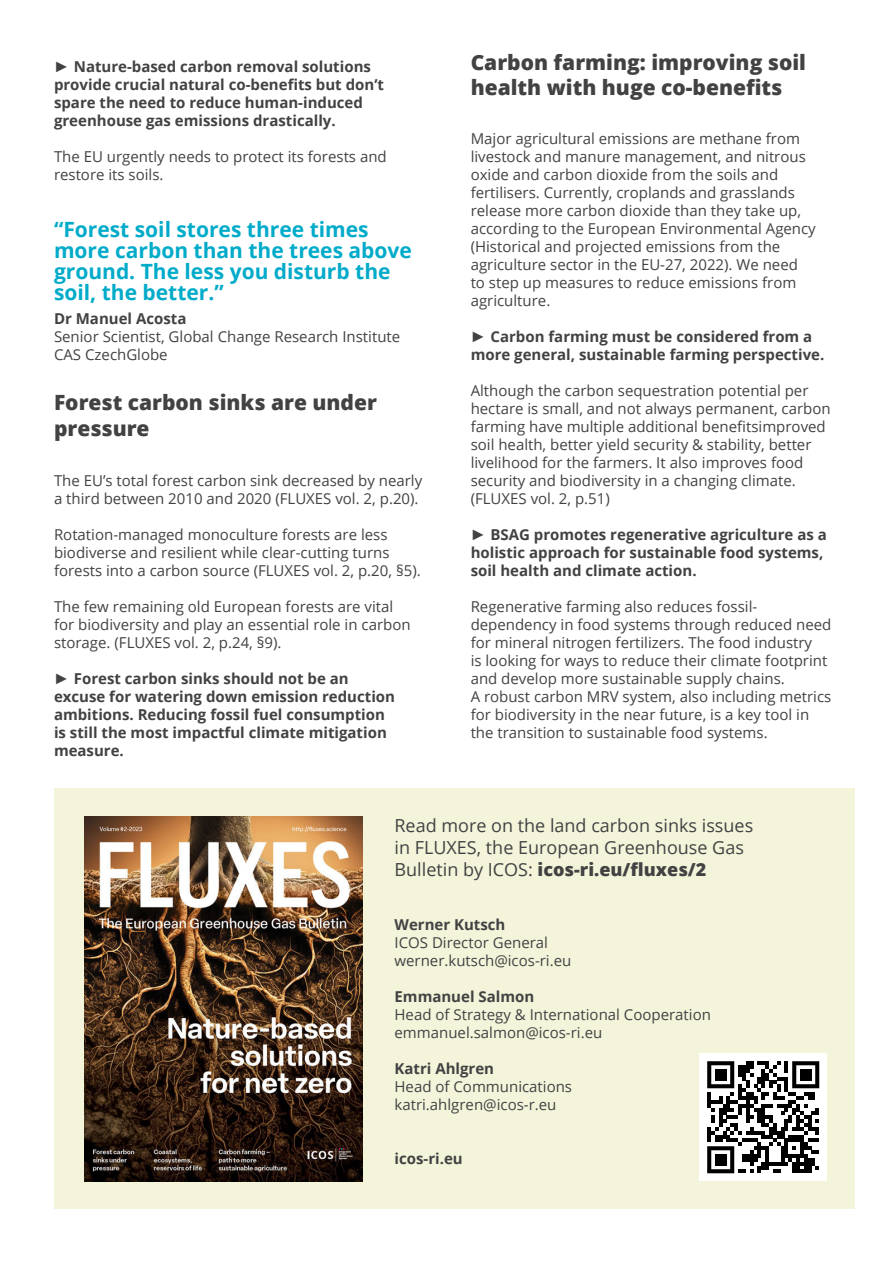
<style>
.page{position:relative;width:893px;height:1263px;background:#fff}
.page>*{position:absolute;margin:0;border:0;box-sizing:border-box;transform-origin:0 0}
.t1{font:700 21px/21px "Open Sans";color:#00abca}
.t2{font:800 21px/25.2px "Open Sans";color:#424243}
.t3{font:18px/21.6px "Open Sans";color:#424243}
.t4{font:15px/18px "Open Sans";color:#424243}
.t5{font:700 15px/18px "Open Sans";color:#424243}
.s1{font-family:"Arial";font-weight:900}
.s2{font-weight:800}
</style>
<div class="page">
<div style="left:54px;top:789px;width:800px;height:420px;background:#f4f4db"></div>
<img style="left:84px;top:817px;width:279px;height:364px">
<div style="left:699px;top:1053px;width:128px;height:128px;background:#fff"></div>
<svg style="left:707px;top:1061px;width:112px;height:112px"></svg>
<div style="left:715px;top:1069px;width:11px;height:11px;background:#000"></div>
<div style="left:800px;top:1069px;width:11px;height:11px;background:#000"></div>
<div style="left:715px;top:1154px;width:11px;height:11px;background:#000"></div>
<p class="t5" style="left:54px;top:57px;width:332px"><span class="s1">►</span> Nature-based carbon removal solutions provide crucial natural co-benefits but don’t spare the need to reduce human-induced greenhouse gas emissions drastically.</p>
<p class="t4" style="left:54px;top:147px;width:334px">The EU urgently needs to protect its forests and restore its soils.</p>
<p class="t1" style="left:54px;top:218px;width:359px">“Forest soil stores three times more carbon than the trees above ground. The less you disturb the soil, the better.”</p>
<p class="t5" style="left:54px;top:309px;width:134px">Dr Manuel Acosta</p>
<p class="t4" style="left:54px;top:327px;width:348px">Senior Scientist, Global Change Research Institute<br>CAS CzechGlobe</p>
<p class="t2" style="left:54px;top:389px;width:324px">Forest carbon sinks are under pressure</p>
<p class="t4" style="left:54px;top:471px;width:370px">The EU’s total forest carbon sink decreased by nearly a third between 2010 and 2020 (FLUXES vol. 2, p.20).</p>
<p class="t4" style="left:54px;top:525px;width:368px">Rotation-managed monoculture forests are less biodiverse and resilient while clear-cutting turns forests into a carbon source (FLUXES vol. 2, p.20, §5).</p>
<p class="t4" style="left:54px;top:597px;width:358px">The few remaining old European forests are vital for biodiversity and play an essential role in carbon storage. (FLUXES vol. 2, p.24, §9).</p>
<p class="t5" style="left:54px;top:669px;width:343px"><span class="s1">►</span> Forest carbon sinks should not be an excuse for watering down emission reduction ambitions. Reducing fossil fuel consumption is still the most impactful climate mitigation measure.</p>
<p class="t2" style="left:471px;top:49px;width:337px">Carbon farming: improving soil health with huge co-benefits</p>
<p class="t4" style="left:471px;top:129px;width:347px">Major agricultural emissions are methane from livestock and manure management, and nitrous oxide and carbon dioxide from the soils and fertilisers. Currently, croplands and grasslands release more carbon dioxide than they take up, according to the European Environmental Agency (Historical and projected emissions from the agriculture sector in the EU-27, 2022). We need to step up measures to reduce emissions from agriculture.</p>
<p class="t5" style="left:471px;top:327px;width:355px"><span class="s1">►</span> Carbon farming must be considered from a more general, sustainable farming perspective.</p>
<p class="t4" style="left:471px;top:381px;width:361px">Although the carbon sequestration potential per hectare is small, and not always permanent, carbon farming have multiple additional benefitsimproved soil health, better yield security &amp; stability, better livelihood for the farmers. It also improves food security and biodiversity in a changing climate. (FLUXES vol. 2, p.51)</p>
<p class="t5" style="left:471px;top:525px;width:358px"><span class="s1">►</span> BSAG promotes regenerative agriculture as a holistic approach for sustainable food systems, soil health and climate action.</p>
<p class="t4" style="left:471px;top:597px;width:362px">Regenerative farming also reduces fossil&shy;dependency in food systems through reduced need for mineral nitrogen fertilizers. The food industry</p>
<p class="t4" style="left:471px;top:651px;width:358px">is looking for ways to reduce their climate footprint and develop more sustainable supply chains.</p>
<p class="t4" style="left:471px;top:687px;width:362px">A robust carbon MRV system, also including metrics for biodiversity in the near future, is a key tool in</p>
<p class="t4" style="left:471px;top:723px;width:299px">the transition to sustainable food systems.</p>
<p class="t3" style="left:394px;top:814px;width:360px">Read more on the land carbon sinks issues in FLUXES, the European Greenhouse Gas<br>Bulletin by ICOS: <span class="s2">icos-ri.eu/fluxes/2</span></p>
<p class="t5" style="left:394px;top:915px;width:112px">Werner Kutsch</p>
<p class="t4" style="left:394px;top:933px;width:155px">ICOS Director General</p>
<p class="t4" style="left:394px;top:951px;width:178px">werner.kutsch@icos-ri.eu</p>
<p class="t5" style="left:394px;top:987px;width:141px">Emmanuel Salmon</p>
<p class="t4" style="left:394px;top:1005px;width:318px">Head of Strategy &amp; International Cooperation</p>
<p class="t4" style="left:394px;top:1023px;width:209px">emmanuel.salmon@icos-ri.eu</p>
<p class="t5" style="left:394px;top:1059px;width:101px">Katri Ahlgren</p>
<p class="t4" style="left:394px;top:1077px;width:179px">Head of Communications</p>
<p class="t4" style="left:394px;top:1095px;width:163px">katri.ahlgren@icos-r.eu</p>
<p class="t5" style="left:394px;top:1149px;width:70px">icos-ri.eu</p>
</div>
